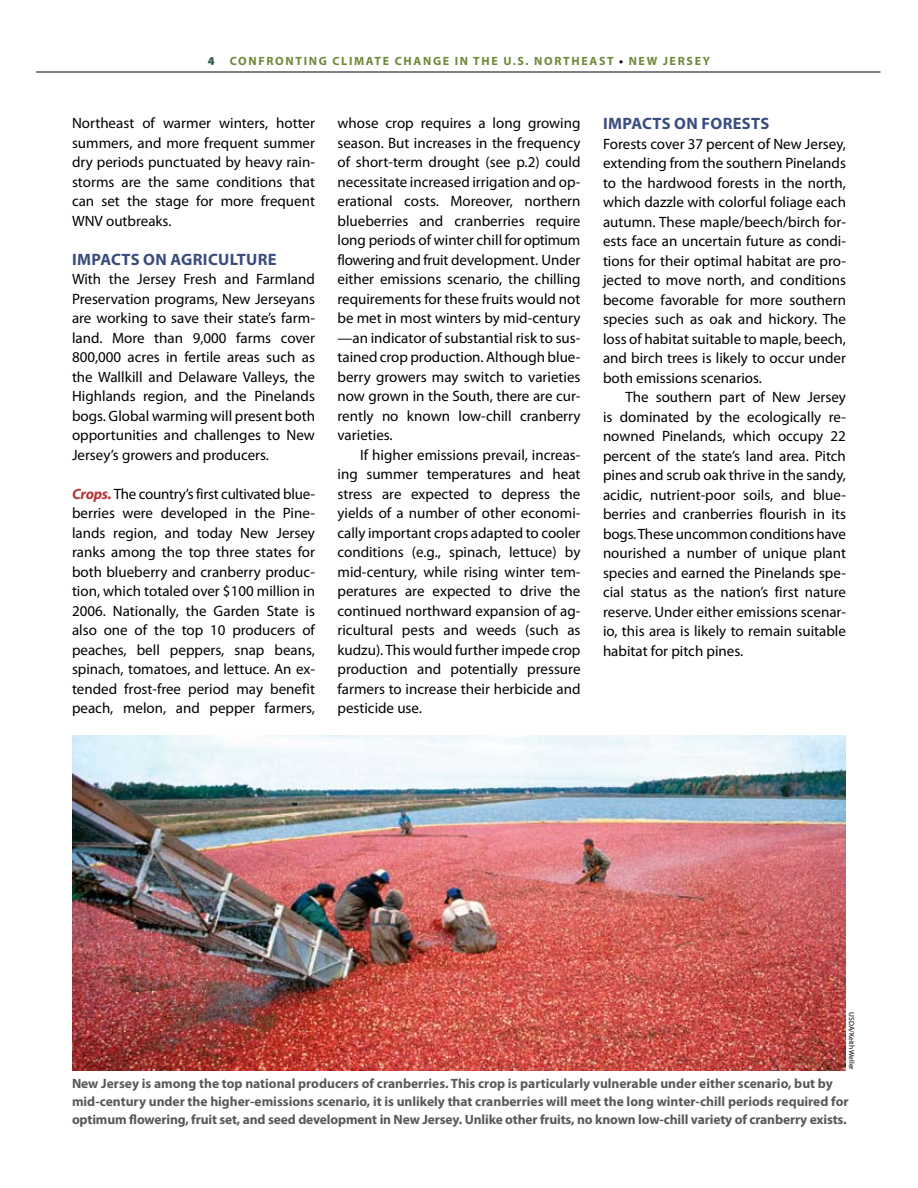
<style>
.page{position:relative;width:918px;height:1188px;background:#fff}
.page>*{position:absolute;margin:0;border:0;box-sizing:border-box;transform-origin:0 0}
.t1{font:700 16.5px "Myriad Pro";letter-spacing:.02em;color:#3a4d7f}
.t2{font:15px/19.5px "Myriad Pro";color:#000;text-align:justify}
.t3{font:700 13.5px/18px "Myriad Pro";color:#58595b}
.t4{font:700 12px "Myriad Pro";letter-spacing:.14em;color:#6f8839}
.t5{font:7.5px "Myriad Pro";color:#000}
.s1{color:#000}
.s2{font-weight:700;font-style:italic;color:#b83636}
</style>
<div class="page">
<hr style="left:36px;top:72px;width:844px;height:1px;background:#000">
<img style="left:72px;top:735px;width:774px;height:335px">
<p class="t4" style="left:230px;top:53px;width:481px">confront ing climat e change in the u.S. Northeast <span class="s1">•</span> new jers ey</p>
<p class="t2" style="left:72px;top:113px;width:245px">Northeast of warmer winters, hotter summers, and more frequent summer dry periods punctuated by heavy rain&shy;storms are the same conditions that can set the stage for more frequent WNV outbreaks.</p>
<p class="t1" style="left:72px;top:248px;width:50px">Im pacts</p>
<p class="t1" style="left:143px;top:248px;width:135px">on Agriculture</p>
<p class="t2" style="left:72px;top:269px;width:245px">With the Jersey Fresh and Farmland Preservation programs, New Jerseyans are working to save their state’s farm&shy;land. More than 9,000 farms cover 800,000 acres in fertile areas such as the Wallkill and Delaware Valleys, the Highlands region, and the Pinelands bogs. Global warming will present both opportunities and challenges to New Jersey’s growers and producers.</p>
<p class="t2" style="left:72px;top:484px;width:245px"><span class="s2">Crops.</span> The country’s first cultivated blue&shy;berries were developed in the Pine&shy;lands region, and today New Jersey ranks among the top three states for both blueberry and cranberry produc&shy;tion, which totaled over $100 million in 2006. Nationally, the Garden State is also one of the top 10 producers of peaches, bell peppers, snap beans, spinach, tomatoes, and lettuce. An ex&shy;tended frost-free period may benefit peach, melon, and pepper farmers,</p>
<p class="t2" style="left:338px;top:113px;width:245px">whose crop requires a long growing season. But increases in the frequency of short-term drought (see p.2) could necessitate increased irrigation and op&shy;erational costs. Moreover, northern blueberries and cranberries require long periods of winter chill for optimum flowering and fruit development. Under either emissions scenario, the chilling requirements for these fruits would not be met in most winters by mid-century —an indicator of substantial risk to sus&shy;tained crop production. Although blue&shy;berry growers may switch to varieties now grown in the South, there are cur&shy;rently no known low-chill cranberry varieties.</p>
<p class="t2" style="left:338px;top:445px;width:245px;text-indent:22px">If higher emissions prevail, increas&shy;ing summer temperatures and heat stress are expected to depress the yields of a number of other economi&shy;cally important crops adapted to cooler conditions (e.g., spinach, lettuce) by mid-century, while rising winter tem&shy;peratures are expected to drive the continued northward expansion of ag&shy;ricultural pests and weeds (such as kudzu). This would further impede crop production and potentially pressure farmers to increase their herbicide and pesticide use.</p>
<p class="t1" style="left:603px;top:113px;width:50px">Im pacts</p>
<p class="t1" style="left:674px;top:113px;width:78px">on Forests</p>
<p class="t2" style="left:603px;top:134px;width:245px">Forests cover 37 percent of New Jersey, extending from the southern Pinelands to the hardwood forests in the north, which dazzle with colorful foliage each autumn. These maple/beech/birch for&shy;ests face an uncertain future as condi&shy;tions for their optimal habitat are pro&shy;jected to move north, and conditions become favorable for more southern species such as oak and hickory. The loss of habitat suitable to maple, beech, and birch trees is likely to occur under both emissions scenarios.</p>
<p class="t2" style="left:603px;top:387px;width:245px;text-indent:22px">The southern part of New Jersey is dominated by the ecologically re&shy;nowned Pinelands, which occupy 22 percent of the state’s land area. Pitch pines and scrub oak thrive in the sandy, acidic, nutrient-poor soils, and blue&shy;berries and cranberries flourish in its bogs. These uncommon conditions have nourished a number of unique plant species and earned the Pinelands spe&shy;cial status as the nation’s first nature reserve. Under either emissions scenar&shy;io, this area is likely to remain suitable habitat for pitch pines.</p>
<p class="t5" style="left:856px;top:1012px;width:59px;rotate:90deg">USDA/Keith Weller</p>
<p class="t3" style="left:72px;top:1074px;width:778px">New Jersey is among the top national producers of cranberries. This crop is particularly vulnerable under either scenario, but by mid-century under the higher-emissions scenario, it is unlikely that cranberries will meet the long winter-chill periods required for optimum flowering, fruit set, and seed development in New Jersey. Unlike other fruits, no known low-chill variety of cranberry exists.</p>
</div>
